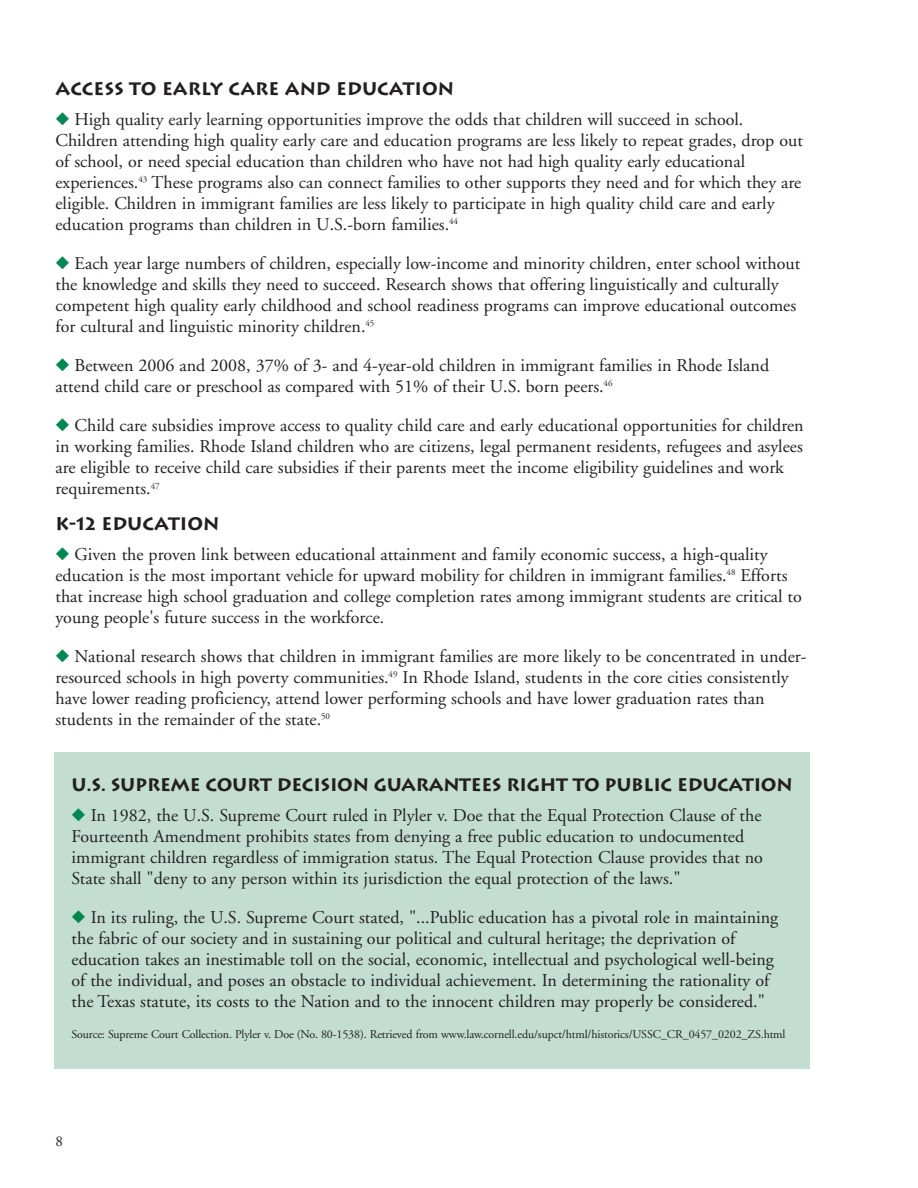
<style>
.page{position:relative;width:918px;height:1188px;background:#fff}
.page>*{position:absolute;margin:0;border:0;box-sizing:border-box;transform-origin:0 0}
.t1{font:18px/21px "Adobe Garamond";color:#231f20}
.t2{font:700 18px "Lithos";letter-spacing:-.015em;color:#231f20}
.t3{font:15px "Adobe Garamond";color:#231f20}
.t4{font:12px "Adobe Garamond";letter-spacing:-.01em;color:#231f20}
.s1{color:#008751}
</style>
<div class="page">
<div style="left:54px;top:752px;width:756px;height:317px;background:#c3ded0"></div>
<p class="t2" style="left:56px;top:78px;width:400px">ACCESS TO EARLY CARE AND EDUCATION</p>
<p class="t1" style="left:55px;top:111px;width:749px"><span class="s1">◆</span> High quality early learning opportunities improve the odds that children will succeed in school.<br>Children attending high quality early care and education programs are less likely to repeat grades, drop out of school, or need special education than children who have not had high quality early educational experiences.<sup>43</sup> These programs also can connect families to other supports they need and for which they are eligible. Children in immigrant families are less likely to participate in high quality child care and early education programs than children in U.S.-born families.<sup>44</sup></p>
<p class="t1" style="left:56px;top:255px;width:746px"><span class="s1">◆</span> Each year large numbers of children, especially low-income and minority children, enter school without the knowledge and skills they need to succeed. Research shows that offering linguistically and culturally competent high quality early childhood and school readiness programs can improve educational outcomes for cultural and linguistic minority children.<sup>45</sup></p>
<p class="t1" style="left:56px;top:357px;width:715px"><span class="s1">◆</span> Between 2006 and 2008, 37% of 3- and 4-year-old children in immigrant families in Rhode Island attend child care or preschool as compared with 51% of their U.S. born peers.<sup>46</sup></p>
<p class="t1" style="left:55px;top:417px;width:750px"><span class="s1">◆</span> Child care subsidies improve access to quality child care and early educational opportunities for children in working families. Rhode Island children who are citizens, legal permanent residents, refugees and asylees are eligible to receive child care subsidies if their parents meet the income eligibility guidelines and work requirements.<sup>47</sup></p>
<p class="t2" style="left:56px;top:513px;width:165px">K-12 EDUCATION</p>
<p class="t1" style="left:56px;top:545px;width:748px"><span class="s1">◆</span> Given the proven link between educational attainment and family economic success, a high-quality education is the most important vehicle for upward mobility for children in immigrant families.<sup>48</sup> Efforts that increase high school graduation and college completion rates among immigrant students are critical to young people's future success in the workforce.</p>
<p class="t1" style="left:55px;top:647px;width:753px"><span class="s1">◆</span> National research shows that children in immigrant families are more likely to be concentrated in under&shy;resourced schools in high poverty communities.<sup>49</sup> In Rhode Island, students in the core cities consistently have lower reading proficiency, attend lower performing schools and have lower graduation rates than students in the remainder of the state.<sup>50</sup></p>
<p class="t2" style="left:72px;top:774px;width:723px">U.S. SUPREME COURT DECISION GUARANTEES RIGHT TO PUBLIC EDUCATION</p>
<p class="t1" style="left:72px;top:806px;width:693px"><span class="s1">◆</span> In 1982, the U.S. Supreme Court ruled in Plyler v. Doe that the Equal Protection Clause of the Fourteenth Amendment prohibits states from denying a free public education to undocumented immigrant children regardless of immigration status. The Equal Protection Clause provides that no State shall "deny to any person within its jurisdiction the equal protection of the laws."</p>
<p class="t1" style="left:72px;top:908px;width:708px"><span class="s1">◆</span> In its ruling, the U.S. Supreme Court stated, "...Public education has a pivotal role in maintaining the fabric of our society and in sustaining our political and cultural heritage; the deprivation of education takes an inestimable toll on the social, economic, intellectual and psychological well-being of the individual, and poses an obstacle to individual achievement. In determining the rationality of the Texas statute, its costs to the Nation and to the innocent children may properly be considered."</p>
<p class="t4" style="left:72px;top:1030px;width:716px">Source: Supreme Court Collection. Plyler v. Doe (No. 80-1538). Retrieved from www.law.cornell.edu/supct/html/historics/USSC_CR_0457_0202_ZS.html</p>
<p class="t3" style="left:56px;top:1136px;width:9px">8</p>
</div>
